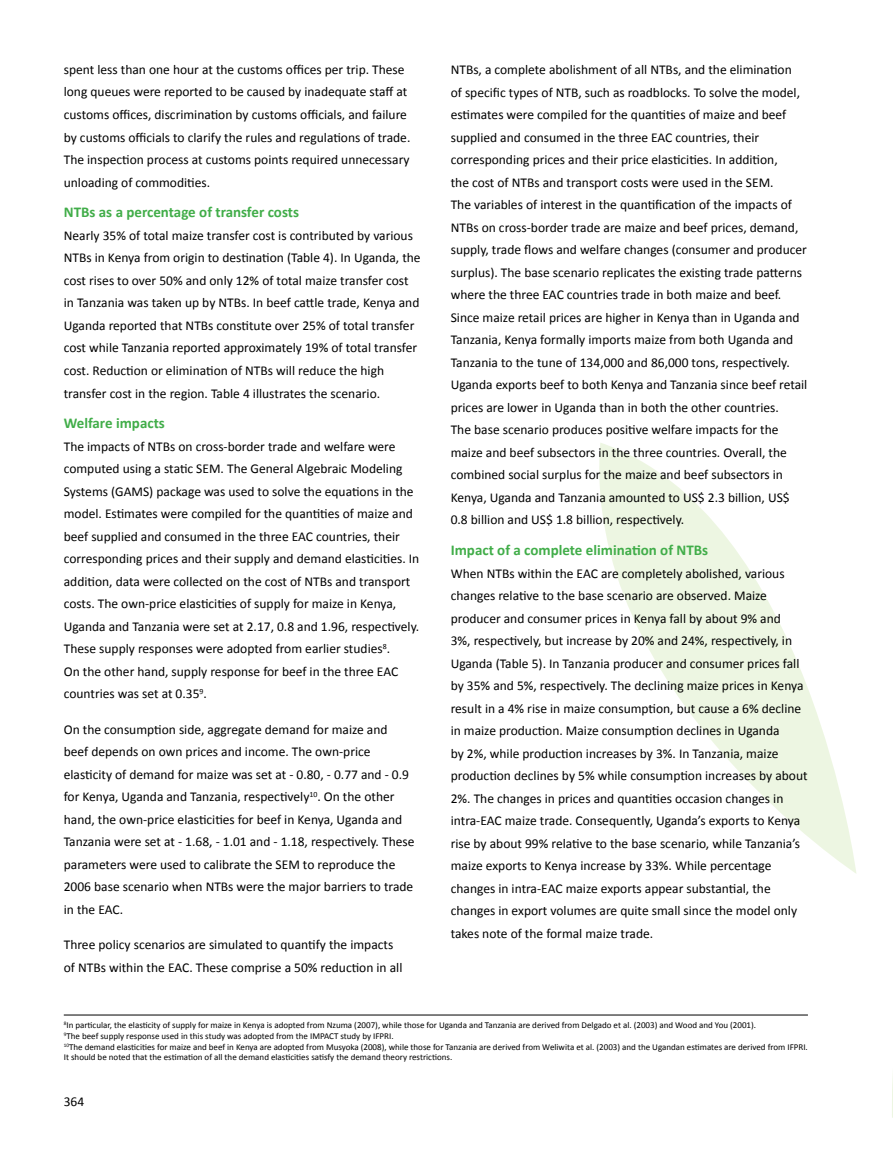
<style>
.page{position:relative;width:893px;height:1149px;background:#fff}
.page>*{position:absolute;margin:0;border:0;box-sizing:border-box;transform-origin:0 0}
.t1{font:700 15px "Calibri";color:#41ad49}
.t2{font:13.5px/22.5px "Calibri";color:#000}
.t3{font:9px/10.8px "Calibri";color:#000}
</style>
<div class="page">
<svg style="left:599px;top:443px;width:257px;height:430px"></svg>
<svg style="left:892px;top:1076px;width:1px;height:41px"></svg>
<hr style="left:64px;top:1014px;width:744px;height:1px;background:#000">
<p class="t2" style="left:64px;top:58px;width:348px">spent less than one hour at the customs offices per trip. These long queues were reported to be caused by inadequate staff at customs offices, discrimination by customs officials, and failure by customs officials to clarify the rules and regulations of trade.<br>The inspection process at customs points required unnecessary unloading of commodities.</p>
<p class="t1" style="left:64px;top:203px;width:237px">NTBs as a percentage of transfer costs</p>
<p class="t2" style="left:64px;top:223px;width:358px">Nearly 35% of total maize transfer cost is contributed by various NTBs in Kenya from origin to destination (Table 4). In Uganda, the cost rises to over 50% and only 12% of total maize transfer cost in Tanzania was taken up by NTBs. In beef cattle trade, Kenya and Uganda reported that NTBs constitute over 25% of total transfer cost while Tanzania reported approximately 19% of total transfer cost. Reduction or elimination of NTBs will reduce the high transfer cost in the region. Table 4 illustrates the scenario.</p>
<p class="t1" style="left:64px;top:414px;width:103px">Welfare impacts</p>
<p class="t2" style="left:64px;top:434px;width:357px">The impacts of NTBs on cross-border trade and welfare were computed using a static SEM. The General Algebraic Modeling Systems (GAMS) package was used to solve the equations in the model. Estimates were compiled for the quantities of maize and beef supplied and consumed in the three EAC countries, their corresponding prices and their supply and demand elasticities. In addition, data were collected on the cost of NTBs and transport costs. The own-price elasticities of supply for maize in Kenya, Uganda and Tanzania were set at 2.17, 0.8 and 1.96, respectively.<br>These supply responses were adopted from earlier studies<sup>8</sup>.<br>On the other hand, supply response for beef in the three EAC countries was set at 0.35<sup>9</sup>.</p>
<p class="t2" style="left:64px;top:717px;width:352px">On the consumption side, aggregate demand for maize and beef depends on own prices and income. The own-price elasticity of demand for maize was set at - 0.80, - 0.77 and - 0.9 for Kenya, Uganda and Tanzania, respectively<sup>10</sup>. On the other hand, the own-price elasticities for beef in Kenya, Uganda and Tanzania were set at - 1.68, - 1.01 and - 1.18, respectively. These parameters were used to calibrate the SEM to reproduce the 2006 base scenario when NTBs were the major barriers to trade in the EAC.</p>
<p class="t2" style="left:64px;top:932px;width:340px">Three policy scenarios are simulated to quantify the impacts of NTBs within the EAC. These comprise a 50% reduction in all</p>
<p class="t2" style="left:451px;top:58px;width:358px">NTBs, a complete abolishment of all NTBs, and the elimination<br>of specific types of NTB, such as roadblocks. To solve the model, estimates were compiled for the quantities of maize and beef supplied and consumed in the three EAC countries, their corresponding prices and their price elasticities. In addition,<br>the cost of NTBs and transport costs were used in the SEM.<br>The variables of interest in the quantification of the impacts of NTBs on cross-border trade are maize and beef prices, demand, supply, trade flows and welfare changes (consumer and producer surplus). The base scenario replicates the existing trade patterns where the three EAC countries trade in both maize and beef.<br>Since maize retail prices are higher in Kenya than in Uganda and Tanzania, Kenya formally imports maize from both Uganda and Tanzania to the tune of 134,000 and 86,000 tons, respectively.<br>Uganda exports beef to both Kenya and Tanzania since beef retail prices are lower in Uganda than in both the other countries.<br>The base scenario produces positive welfare impacts for the maize and beef subsectors in the three countries. Overall, the combined social surplus for the maize and beef subsectors in Kenya, Uganda and Tanzania amounted to US$ 2.3 billion, US$ 0.8 billion and US$ 1.8 billion, respectively.</p>
<p class="t1" style="left:451px;top:540px;width:259px">Impact of a complete elimination of NTBs</p>
<p class="t2" style="left:451px;top:561px;width:358px">When NTBs within the EAC are completely abolished, various changes relative to the base scenario are observed. Maize producer and consumer prices in Kenya fall by about 9% and<br>3%, respectively, but increase by 20% and 24%, respectively, in Uganda (Table 5). In Tanzania producer and consumer prices fall by 35% and 5%, respectively. The declining maize prices in Kenya result in a 4% rise in maize consumption, but cause a 6% decline in maize production. Maize consumption declines in Uganda<br>by 2%, while production increases by 3%. In Tanzania, maize production declines by 5% while consumption increases by about 2%. The changes in prices and quantities occasion changes in intra-EAC maize trade. Consequently, Uganda’s exports to Kenya rise by about 99% relative to the base scenario, while Tanzania’s maize exports to Kenya increase by 33%. While percentage changes in intra-EAC maize exports appear substantial, the changes in export volumes are quite small since the model only takes note of the formal maize trade.</p>
<p class="t3" style="left:64px;top:1018px;width:746px"><sup>8</sup>In particular, the elasticity of supply for maize in Kenya is adopted from Nzuma (2007), while those for Uganda and Tanzania are derived from Delgado et al. (2003) and Wood and You (2001).<br><sup>9</sup>The beef supply response used in this study was adopted from the IMPACT study by IFPRI.<br><sup>10</sup>The demand elasticities for maize and beef in Kenya are adopted from Musyoka (2008), while those for Tanzania are derived from Weliwita et al. (2003) and the Ugandan estimates are derived from IFPRI.<br>It should be noted that the estimation of all the demand elasticities satisfy the demand theory restrictions.</p>
<p class="t2" style="left:64px;top:1089px;width:22px">364</p>
</div>
